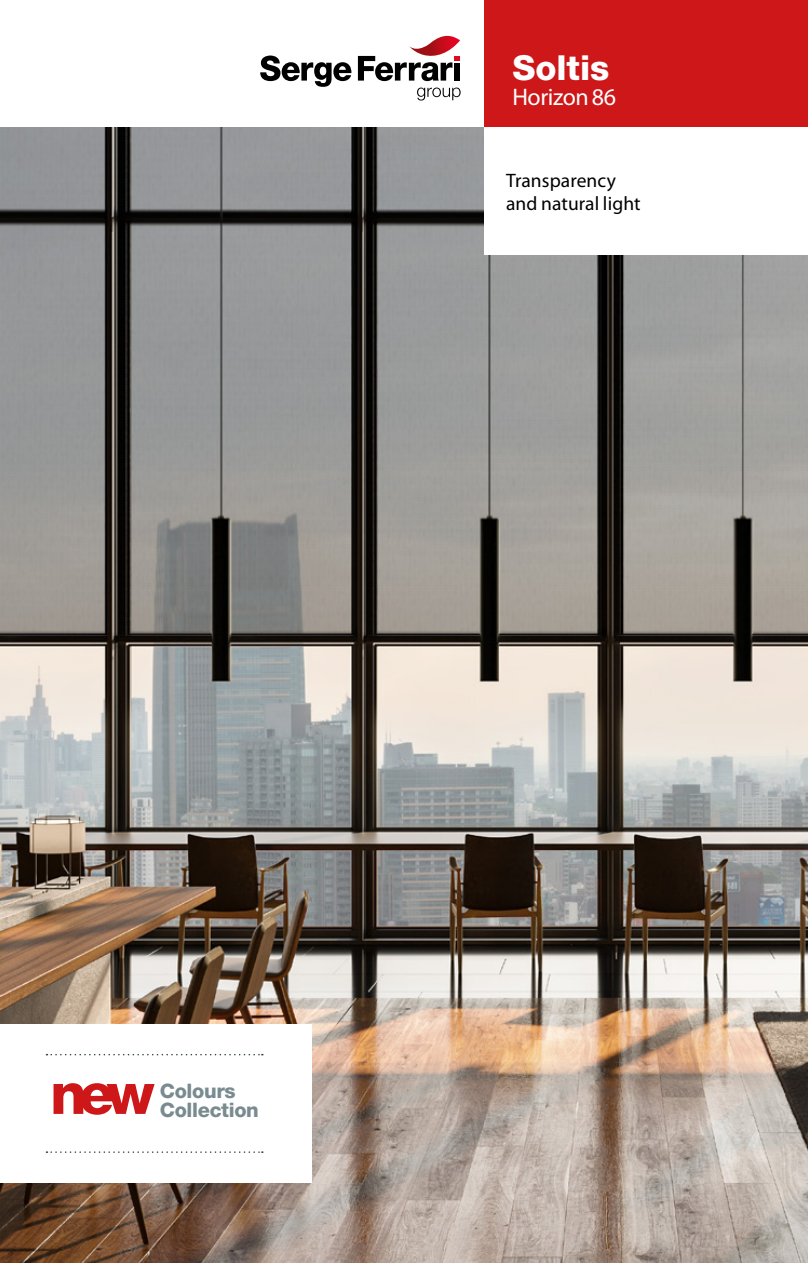
<style>
.page{position:relative;width:808px;height:1263px;background:#fff}
.page>*{position:absolute;margin:0;border:0;box-sizing:border-box;transform-origin:0 0}
.t1{font:800 57.6px "Helvetica Neue LT Std";color:#cd1719}
.t2{font:800 34.5px "Helvetica Neue LT Std";color:#fff}
.t3{font:24px "Myriad Pro";letter-spacing:-.02em;color:#fff}
.t4{font:800 19.95px/18.9px "Helvetica Neue LT Std";letter-spacing:-.015em;color:#798b91}
.t5{font:19.5px/22.5px "Myriad Pro";letter-spacing:.005em;color:#000}
</style>
<div class="page">
<img style="left:0;top:128px;width:808px;height:1135px">
<div style="left:485px;top:0;width:323px;height:128px;background:#cd1719"></div>
<div style="left:485px;top:128px;width:323px;height:127px;background:#fff"></div>
<svg style="left:260px;top:56px;width:92px;height:31px"></svg>
<svg style="left:358px;top:36px;width:102px;height:45px"></svg>
<svg style="left:417px;top:88px;width:44px;height:13px"></svg>
<div style="left:1px;top:1024px;width:311px;height:159px;background:#fff"></div>
<svg style="left:46px;top:1151px;width:217px;height:2px"></svg>
<svg style="left:46px;top:1054px;width:217px;height:1px"></svg>
<h2 class="t2" style="left:512px;top:47px;width:98px">Soltis</h2>
<p class="t3" style="left:512px;top:83px;width:105px">Horizon 86</p>
<p class="t5" style="left:506px;top:169px;width:136px">Transparency and natural light</p>
<h1 class="t1" style="left:50px;top:1059px;width:106px">new</h1>
<p class="t4" style="left:160px;top:1081px;width:100px">Colours<br>Collection</p>
</div>
